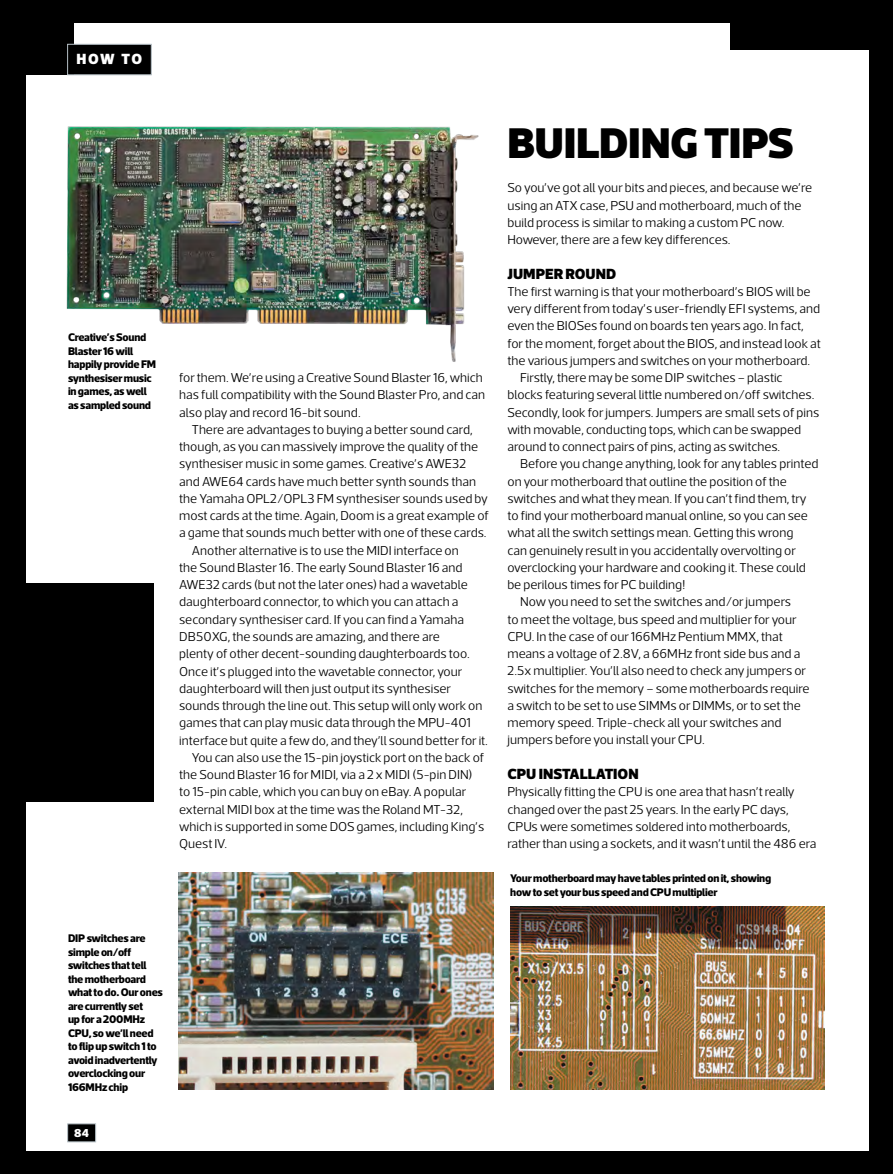
<style>
.page{position:relative;width:893px;height:1174px;background:#fff}
.page>*{position:absolute;margin:0;border:0;box-sizing:border-box;transform-origin:0 0}
.t1{font:900 43.65px "Acto";letter-spacing:-.01em;color:#000}
.t2{font:900 15px "Acto";color:#000}
.t3{font:900 15px "Acto";color:#fff}
.t4{font:300 13.2px/17.2px "Acto";color:#000}
.t5{font:800 11.7px "Acto";color:#fff}
.t6{font:800 11.25px/13.5px "Acto";letter-spacing:-.02em;color:#000}
</style>
<div class="page">
<div style="left:869px;top:0;width:24px;height:1174px;background:#000"></div>
<div style="left:0;top:0;width:893px;height:23px;background:#000"></div>
<div style="left:0;top:1150px;width:893px;height:24px;background:#000"></div>
<div style="left:0;top:0;width:26px;height:1174px;background:#000"></div>
<svg style="left:67px;top:1123px;width:29px;height:19px"></svg>
<img style="left:66px;top:126px;width:413px;height:236px">
<img style="left:179px;top:872px;width:314px;height:217px">
<img style="left:510px;top:906px;width:315px;height:183px">
<div style="left:0;top:583px;width:153px;height:219px;background:#000"></div>
<div style="left:731px;top:0;width:162px;height:50px;background:#000"></div>
<div style="left:0;top:0;width:74px;height:74px;background:#000"></div>
<svg style="left:67px;top:44px;width:85px;height:32px;background:#141516"></svg>
<p class="t3" style="left:76px;top:50px;width:67px">HOW TO</p>
<p class="t6" style="left:68px;top:330px;width:90px">Creative’s Sound<br>Blaster 16 will happily provide FM synthesiser music in games, as well as sampled sound</p>
<p class="t4" style="left:179px;top:369px;width:307px">for them. We’re using a Creative Sound Blaster 16, which has full compatibility with the Sound Blaster Pro, and can also play and record 16-bit sound.</p>
<p class="t4" style="left:192px;top:421px;width:282px">There are advantages to buying a better sound card,</p>
<p class="t4" style="left:179px;top:438px;width:301px">though, as you can massively improve the quality of the</p>
<p class="t4" style="left:179px;top:455px;width:288px">synthesiser music in some games. Creative’s AWE32</p>
<p class="t4" style="left:179px;top:472px;width:298px">and AWE64 cards have much better synth sounds than</p>
<p class="t4" style="left:179px;top:490px;width:310px">the Yamaha OPL2/OPL3 FM synthesiser sounds used by</p>
<p class="t4" style="left:179px;top:507px;width:311px">most cards at the time. Again, Doom is a great example of</p>
<p class="t4" style="left:179px;top:524px;width:309px">a game that sounds much better with one of these cards.</p>
<p class="t4" style="left:192px;top:541px;width:268px">Another alternative is to use the MIDI interface on</p>
<p class="t4" style="left:179px;top:559px;width:285px">the Sound Blaster 16. The early Sound Blaster 16 and</p>
<p class="t4" style="left:179px;top:576px;width:290px">AWE32 cards (but not the later ones) had a wavetable</p>
<p class="t4" style="left:179px;top:593px;width:281px">daughterboard connector, to which you can attach a</p>
<p class="t4" style="left:179px;top:610px;width:286px">secondary synthesiser card. If you can find a Yamaha</p>
<p class="t4" style="left:179px;top:628px;width:262px">DB50XG, the sounds are amazing, and there are</p>
<p class="t4" style="left:179px;top:645px;width:292px">plenty of other decent-sounding daughterboards too.</p>
<p class="t4" style="left:179px;top:662px;width:285px">Once it’s plugged into the wavetable connector, your</p>
<p class="t4" style="left:179px;top:679px;width:273px">daughterboard will then just output its synthesiser</p>
<p class="t4" style="left:179px;top:696px;width:305px">sounds through the line out. This setup will only work on</p>
<p class="t4" style="left:179px;top:714px;width:293px">games that can play music data through the MPU-401</p>
<p class="t4" style="left:179px;top:731px;width:310px">interface but quite a few do, and they’ll sound better for it.</p>
<p class="t4" style="left:192px;top:748px;width:294px">You can also use the 15-pin joystick port on the back of</p>
<p class="t4" style="left:179px;top:765px;width:295px">the Sound Blaster 16 for MIDI, via a 2 x MIDI ( 5-pin DIN)</p>
<p class="t4" style="left:179px;top:783px;width:289px">to 15-pin cable, which you can buy on eBay. A popular</p>
<p class="t4" style="left:179px;top:800px;width:285px">external MIDI box at the time was the Roland MT-32,</p>
<p class="t4" style="left:179px;top:817px;width:307px">which is supported in some DOS games, including King’s</p>
<p class="t4" style="left:179px;top:834px;width:50px">Quest IV.</p>
<p class="t6" style="left:68px;top:931px;width:96px">DIP switches are simple on/off switches that tell the motherboard what to do. Our ones are currently set<br>up for a 200MHz<br>CPU, so we’ll need to flip up switch 1 to avoid inadvertently overclocking our<br>166MHz chip</p>
<p class="t5" style="left:74px;top:1126px;width:16px">84</p>
<h1 class="t1" style="left:507px;top:116px;width:288px">BUILDING TIPS</h1>
<p class="t4" style="left:507px;top:179px;width:306px">So you’ve got all your bits and pieces, and because we’re using an ATX case, PSU and motherboard, much of the build process is similar to making a custom PC now.<br>However, there are a few key differences.</p>
<p class="t2" style="left:507px;top:264px;width:110px">JUMPER ROUND</p>
<p class="t4" style="left:507px;top:283px;width:305px">The first warning is that your motherboard’s BIOS will be</p>
<p class="t4" style="left:507px;top:300px;width:314px">very different from today’s user-friendly EFI systems, and</p>
<p class="t4" style="left:507px;top:317px;width:298px">even the BIOSes found on boards ten years ago. In fact,</p>
<p class="t4" style="left:507px;top:334px;width:315px">for the moment, forget about the BIOS, and instead look at</p>
<p class="t4" style="left:507px;top:352px;width:304px">the various jumpers and switches on your motherboard.</p>
<p class="t4" style="left:520px;top:369px;width:264px">Firstly, there may be some DIP switches – plastic</p>
<p class="t4" style="left:507px;top:386px;width:308px">blocks featuring several little numbered on/off switches.</p>
<p class="t4" style="left:507px;top:403px;width:314px">Secondly, look for jumpers. Jumpers are small sets of pins</p>
<p class="t4" style="left:507px;top:421px;width:295px">with movable, conducting tops, which can be swapped</p>
<p class="t4" style="left:507px;top:438px;width:274px">around to connect pairs of pins, acting as switches.</p>
<p class="t4" style="left:520px;top:455px;width:300px">Before you change anything, look for any tables printed</p>
<p class="t4" style="left:507px;top:472px;width:281px">on your motherboard that outline the position of the</p>
<p class="t4" style="left:507px;top:490px;width:301px">switches and what they mean. If you can’t find them, try</p>
<p class="t4" style="left:507px;top:507px;width:302px">to find your motherboard manual online, so you can see</p>
<p class="t4" style="left:507px;top:524px;width:288px">what all the switch settings mean. Getting this wrong</p>
<p class="t4" style="left:507px;top:541px;width:290px">can genuinely result in you accidentally overvolting or</p>
<p class="t4" style="left:507px;top:559px;width:300px">overclocking your hardware and cooking it. These could</p>
<p class="t4" style="left:507px;top:576px;width:179px">be perilous times for PC building!</p>
<p class="t4" style="left:520px;top:593px;width:272px">Now you need to set the switches and/or jumpers</p>
<p class="t4" style="left:507px;top:610px;width:291px">to meet the voltage, bus speed and multiplier for your</p>
<p class="t4" style="left:507px;top:627px;width:277px">CPU. In the case of our 166MHz Pentium MMX, that</p>
<p class="t4" style="left:507px;top:645px;width:294px">means a voltage of 2.8V, a 66MHz front side bus and a</p>
<p class="t4" style="left:507px;top:662px;width:300px">2.5x multiplier. You’ll also need to check any jumpers or</p>
<p class="t4" style="left:507px;top:679px;width:304px">switches for the memory – some motherboards require</p>
<p class="t4" style="left:507px;top:696px;width:295px">a switch to be set to use SIMMs or DIMMs, or to set the</p>
<p class="t4" style="left:507px;top:714px;width:275px">memory speed. Triple-check all your switches and</p>
<p class="t4" style="left:507px;top:731px;width:199px">jumpers before you install your CPU.</p>
<p class="t2" style="left:507px;top:764px;width:133px">CPU INSTALLATION</p>
<p class="t4" style="left:507px;top:783px;width:310px">Physically fitting the CPU is one area that hasn’t really changed over the past 25 years. In the early PC days, CPUs were sometimes soldered into motherboards, rather than using a sockets, and it wasn’t until the 486 era</p>
<p class="t6" style="left:510px;top:871px;width:262px">Your motherboard may have tables printed on it, showing how to set your bus speed and CPU multiplier</p>
</div>
